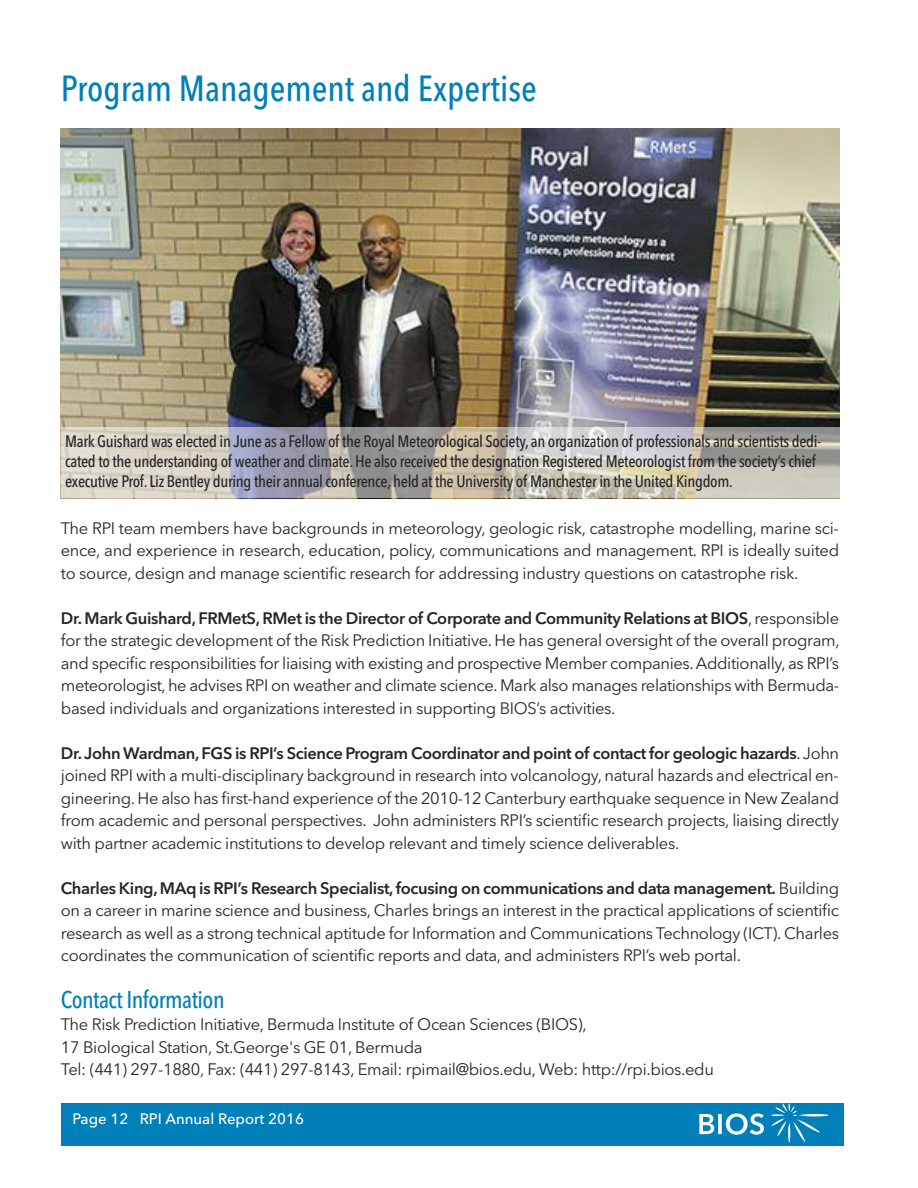
<style>
.page{position:relative;width:918px;height:1188px;background:#fff}
.page>*{position:absolute;margin:0;border:0;box-sizing:border-box;transform-origin:0 0}
.t1{font:500 condensed 36px "Avenir Next LT Pro";color:#007fb8}
.t2{font:500 condensed 24px "Avenir Next LT Pro";letter-spacing:-.02em;color:#007fb8}
.t3{font:16.5px/22.5px "Avenir Next LT Pro";letter-spacing:-.02em;color:#272526;text-align:justify}
.t4{font:500 condensed 16.5px/19.8px "Avenir Next LT Pro";letter-spacing:-.02em;color:#272526}
.t5{font:500 15px "Avenir Next LT Pro";color:#fff}
.s1{font-weight:600}
</style>
<div class="page">
<div style="left:61px;top:1103px;width:782px;height:42px;background:#007fb8"></div>
<svg style="left:699px;top:1113px;width:65px;height:22px"></svg>
<svg style="left:771px;top:1103px;width:49px;height:39px"></svg>
<hr style="left:799px;top:1114px;width:30px;height:2px;background:#fefefe;border-radius:50%">
<img style="left:61px;top:128px;width:778px;height:299px">
<div style="left:61px;top:427px;width:778px;height:71px;background:#fff;opacity:.51"></div>
<h1 class="t1" style="left:61px;top:76px;width:477px">Program Management and Expertise</h1>
<p class="t4" style="left:65px;top:433px;width:758px">Mark Guishard was elected in June as a Fellow of the Royal Meteorological Society, an organization of professionals and scientists dedi&shy;cated to the understanding of weather and climate.He also received the designation Registered Meteorologist from the society’s chief executive Prof.Liz Bentley during their annual conference,held at the University of Manchester in the United Kingdom.</p>
<p class="t3" style="left:61px;top:519px;width:780px">The RPI team members have backgrounds in meteorology, geologic risk, catastrophe modelling, marine sci&shy;ence, and experience in research, education, policy, communications and management. RPI is ideally suited to source, design and manage scientific research for addressing industry questions on catastrophe risk.</p>
<p class="t3" style="left:61px;top:609px;width:780px"><span class="s1">Dr. Mark Guishard, FRMetS, RMet is the Director of Corporate and Community Relations at BIOS</span>, responsible for the strategic development of the Risk Prediction Initiative. He has general oversight of the overall program, and specific responsibilities for liaising with existing and prospective Member companies.Additionally, as RPI’s meteorologist, he advises RPI on weather and climate science. Mark also manages relationships with Bermuda&shy;based individuals and organizations interested in supporting BIOS’s activities.</p>
<p class="t3" style="left:61px;top:744px;width:780px"><span class="s1">Dr. John Wardman, FGS is RPI’s Science Program Coordinator and point of contact for geologic hazards</span>. John joined RPI with a multi-disciplinary background in research into volcanology, natural hazards and electrical en&shy;gineering. He also has first-hand experience of the 2010-12 Canterbury earthquake sequence in New Zealand from academic and personal perspectives. John administers RPI’s scientific research projects, liaising directly with partner academic institutions to develop relevant and timely science deliverables.</p>
<p class="t3" style="left:61px;top:879px;width:780px"><span class="s1">Charles King, MAq is RPI’s Research Specialist, focusing on communications and data management.</span> Building on a career in marine science and business, Charles brings an interest in the practical applications of scientific research as well as a strong technical aptitude for Information and Communications Technology (ICT). Charles coordinates the communication of scientific reports and data, and administers RPI’s web portal.</p>
<h2 class="t2" style="left:61px;top:991px;width:165px">Contact Information</h2>
<p class="t3" style="left:61px;top:1015px;width:655px;text-align:left">The Risk Prediction Initiative, Bermuda Institute of Ocean Sciences (BIOS),<br>17 Biological Station, St.George's GE 01, Bermuda<br>Tel: (441) 297-1880, Fax: (441) 297-8143, Email: rpimail@bios.edu, Web: http://rpi.bios.edu</p>
<p class="t5" style="left:73px;top:1114px;width:233px">Page 12 RPI Annual Report 2016</p>
</div>
